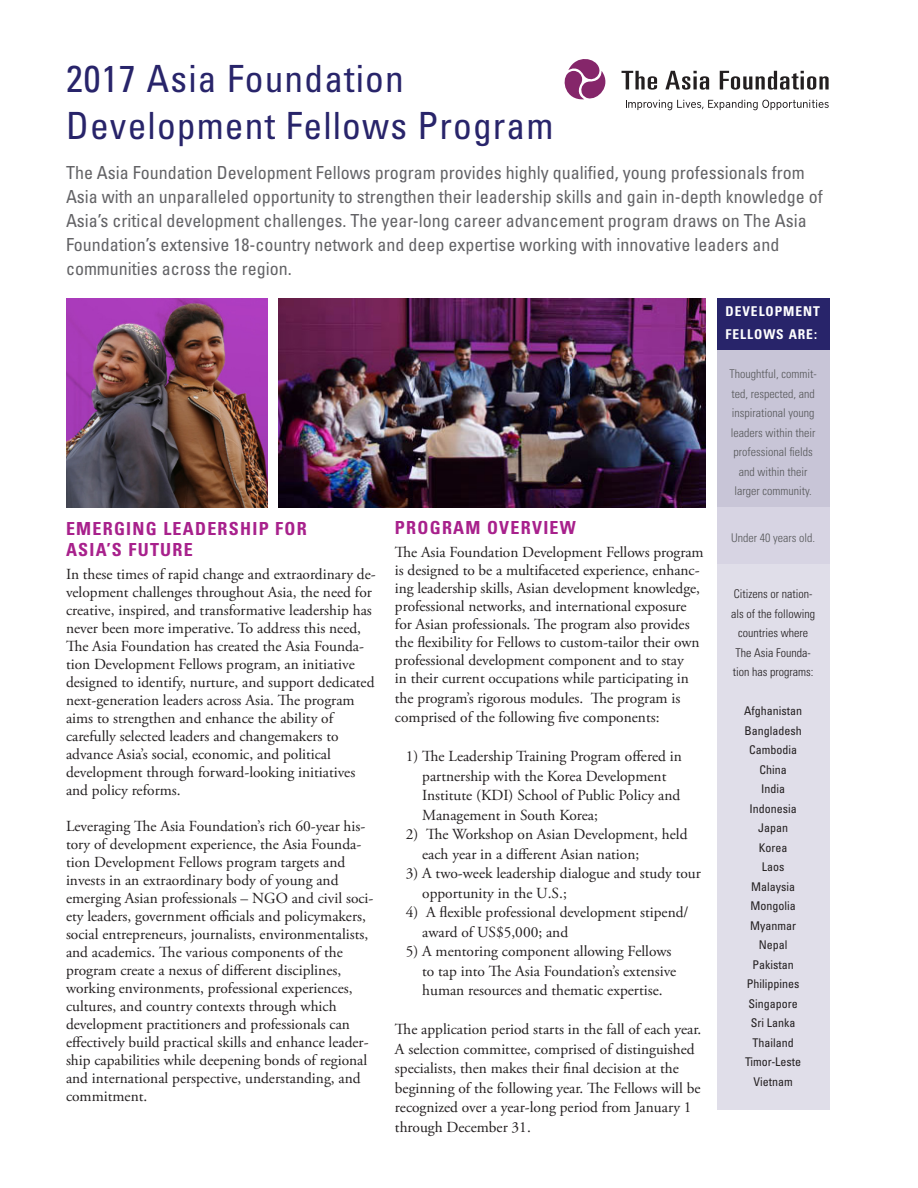
<style>
.page{position:relative;width:918px;height:1188px;background:#fff}
.page>*{position:absolute;margin:0;border:0;box-sizing:border-box;transform-origin:0 0}
.t1{font:condensed 37.5px/46.5px "Univers LT Std";letter-spacing:.03em;color:#28246a}
.t2{font:condensed 18px/24px "Univers LT Std";color:#636366}
.Paragraph_Style_1{font:700 condensed 18px/21px "Univers LT Std";letter-spacing:.07em;color:#a8218c}
.t3{font:15.3px/18px "Adobe Garamond Pro";color:#231f20}
.Paragraph_Style_1-2{font:700 condensed 13.5px/22.5px "Univers LT Std";letter-spacing:.07em;color:#fff}
.t4{font:condensed 12px "Univers LT Std";color:#231f20}
.t5{font:300 condensed 12px/19.5px "Univers LT Std";color:#57585a}
.t6{font:300 condensed 12px/19.5px "Univers LT Std";color:#231f20;text-align:center}
</style>
<div class="page">
<svg style="left:626px;top:100px;width:203px;height:10px"></svg>
<svg style="left:622px;top:71px;width:35px;height:19px"></svg>
<svg style="left:665px;top:71px;width:44px;height:19px"></svg>
<svg style="left:720px;top:71px;width:109px;height:19px"></svg>
<svg style="left:565px;top:59px;width:41px;height:41px"></svg>
<img style="left:279px;top:298px;width:426px;height:209px">
<div style="left:717px;top:298px;width:113px;height:53px;background:#28246a"></div>
<div style="left:717px;top:351px;width:113px;height:156px;background:#c8c5d7"></div>
<div style="left:717px;top:507px;width:113px;height:62px;background:#d7d4e3"></div>
<div style="left:717px;top:565px;width:113px;height:545px;background:#e0dee9"></div>
<img style="left:66px;top:298px;width:202px;height:209px">
<p class="t1" style="left:66px;top:55px;width:489px">2017 Asia Foundation<br>Development Fellows Program</p>
<p class="t2" style="left:66px;top:161px;width:758px">The Asia Foundation Development Fellows program provides highly qualified, young professionals from Asia with an unparalleled opportunity to strengthen their leadership skills and gain in-depth knowledge of Asia’s critical development challenges. The year-long career advancement program draws on The Asia Foundation’s extensive 18-country network and deep expertise working with innovative leaders and</p>
<p class="t2" style="left:66px;top:257px;width:227px">communities across the region.</p>
<p class="Paragraph_Style_1-2" style="left:726px;top:300px;width:96px">DEVELOPMENT<br>FELLOWS ARE:</p>
<p class="t5" style="left:730px;top:364px;width:89px">Thoughtful, commit&shy;ted, respected, and inspirational young leaders within their professional fields</p>
<p class="t5" style="left:735px;top:462px;width:79px;text-align:center">and within their larger community.</p>
<p class="t5" style="left:731px;top:528px;width:85px">Under 40 years old.</p>
<p class="Paragraph_Style_1" style="left:395px;top:517px;width:182px">PROGRAM OVERVIEW</p>
<p class="t3" style="left:395px;top:544px;width:310px">The Asia Foundation Development Fellows program is designed to be a multifaceted experience, enhanc&shy;ing leadership skills, Asian development knowledge, professional networks, and international exposure for Asian professionals. The program also provides the flexibility for Fellows to custom-tailor their own professional development component and to stay<br>in their current occupations while participating in</p>
<p class="t3" style="left:395px;top:689px;width:287px;line-height:19.5px">the program’s rigorous modules. The program is comprised of the following five components:</p>
<p class="t3" style="left:422px;top:747px;width:261px;line-height:19.5px;text-indent:-16px">1) The Leadership Training Program offered in partnership with the Korea Development Institute (KDI) School of Public Policy and Management in South Korea;</p>
<p class="t3" style="left:422px;top:825px;width:267px;line-height:19.5px;text-indent:-16px">2) The Workshop on Asian Development, held each year in a different Asian nation;</p>
<p class="t3" style="left:422px;top:864px;width:280px;line-height:19.5px;text-indent:-16px">3) A two-week leadership dialogue and study tour opportunity in the U.S.;</p>
<p class="t3" style="left:422px;top:903px;width:268px;line-height:19.5px;text-indent:-16px">4) A flexible professional development stipend/ award of US$5,000; and</p>
<p class="t3" style="left:422px;top:942px;width:256px;line-height:19.5px;text-indent:-16px">5) A mentoring component allowing Fellows to tap into The Asia Foundation’s extensive human resources and thematic expertise.</p>
<p class="t3" style="left:395px;top:1020px;width:308px;line-height:19.5px">The application period starts in the fall of each year.<br>A selection committee, comprised of distinguished specialists, then makes their final decision at the beginning of the following year. The Fellows will be recognized over a year-long period from January 1 through December 31.</p>
<p class="Paragraph_Style_1" style="left:66px;top:518px;width:242px">EMERGING LEADERSHIP FOR<br>ASIA’S FUTURE</p>
<p class="t3" style="left:66px;top:566px;width:311px">In these times of rapid change and extraordinary de&shy;velopment challenges throughout Asia, the need for creative, inspired, and transformative leadership has never been more imperative. To address this need, The Asia Foundation has created the Asia Founda&shy;tion Development Fellows program, an initiative designed to identify, nurture, and support dedicated next-generation leaders across Asia. The program aims to strengthen and enhance the ability of carefully selected leaders and changemakers to advance Asia’s social, economic, and political development through forward-looking initiatives and policy reforms.</p>
<p class="t3" style="left:66px;top:818px;width:309px">Leveraging The Asia Foundation’s rich 60-year his&shy;tory of development experience, the Asia Founda&shy;tion Development Fellows program targets and invests in an extraordinary body of young and emerging Asian professionals – NGO and civil soci&shy;ety leaders, government officials and policymakers, social entrepreneurs, journalists, environmentalists, and academics. The various components of the program create a nexus of different disciplines, working environments, professional experiences, cultures, and country contexts through which development practitioners and professionals can effectively build practical skills and enhance leader&shy;ship capabilities while deepening bonds of regional and international perspective, understanding, and commitment.</p>
<p class="t6" style="left:731px;top:584px;width:85px">Citizens or nation&shy;als of the following countries where<br>The Asia Founda&shy;tion has programs:</p>
<p class="t4" style="left:744px;top:703px;width:59px">Afghanistan</p>
<p class="t4" style="left:745px;top:723px;width:59px">Bangladesh</p>
<p class="t4" style="left:749px;top:742px;width:50px">Cambodia</p>
<p class="t4" style="left:760px;top:762px;width:29px">China</p>
<p class="t4" style="left:761px;top:781px;width:26px">India</p>
<p class="t4" style="left:750px;top:801px;width:49px">Indonesia</p>
<p class="t4" style="left:758px;top:820px;width:31px">Japan</p>
<p class="t4" style="left:759px;top:840px;width:30px">Korea</p>
<p class="t4" style="left:762px;top:859px;width:24px">Laos</p>
<p class="t4" style="left:751px;top:879px;width:45px">Malaysia</p>
<p class="t4" style="left:751px;top:898px;width:47px">Mongolia</p>
<p class="t4" style="left:750px;top:918px;width:47px">Myanmar</p>
<p class="t4" style="left:759px;top:937px;width:30px">Nepal</p>
<p class="t4" style="left:753px;top:957px;width:43px">Pakistan</p>
<p class="t4" style="left:747px;top:976px;width:54px">Philippines</p>
<p class="t4" style="left:749px;top:996px;width:51px">Singapore</p>
<p class="t4" style="left:751px;top:1015px;width:46px">Sri Lanka</p>
<p class="t4" style="left:753px;top:1035px;width:43px">Thailand</p>
<p class="t4" style="left:745px;top:1054px;width:58px">Timor-Leste</p>
<p class="t4" style="left:754px;top:1074px;width:41px">Vietnam</p>
</div>
